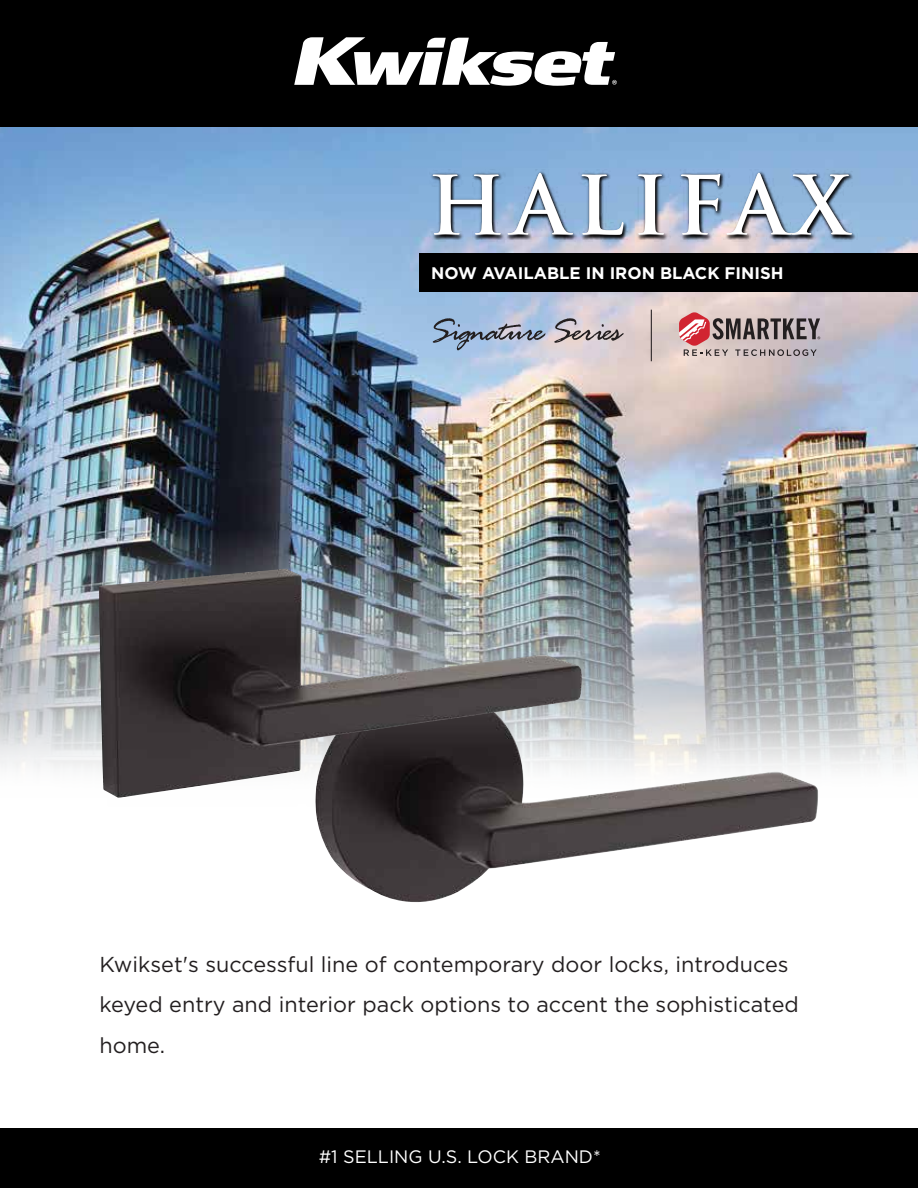
<style>
.page{position:relative;width:918px;height:1188px;background:#fff}
.page>*{position:absolute;margin:0;border:0;box-sizing:border-box;transform-origin:0 0}
.t1{font:21.6px/40.5px "Gotham";color:#231f20}
.t2{font:18px "Gotham";color:#fff}
.t3{font:700 16.8px "Gotham";color:#fff}
</style>
<div class="page">
<img style="left:0;top:126px;width:918px;height:401px">
<img style="left:0;top:527px;width:918px;height:243px">
<div style="left:0;top:1129px;width:918px;height:59px;background:#000"></div>
<div style="left:0;top:0;width:918px;height:126px;background:#000"></div>
<svg style="left:294px;top:37px;width:323px;height:49px"></svg>
<svg style="left:433px;top:318px;width:112px;height:32px;background:#95a7c0"></svg>
<svg style="left:554px;top:318px;width:70px;height:25px;background:#b6acb0"></svg>
<svg style="left:679px;top:312px;width:141px;height:44px;background:#ae9395"></svg>
<img style="left:429px;top:170px;width:429px;height:71px">
<svg style="left:433px;top:175px;width:68px;height:60px"></svg>
<svg style="left:508px;top:173px;width:65px;height:62px"></svg>
<svg style="left:582px;top:175px;width:41px;height:60px"></svg>
<svg style="left:638px;top:175px;width:26px;height:60px"></svg>
<svg style="left:681px;top:174px;width:39px;height:61px"></svg>
<svg style="left:727px;top:173px;width:125px;height:62px"></svg>
<div style="left:419px;top:253px;width:499px;height:39px;background:#000"></div>
<img style="left:315px;top:683px;width:504px;height:220px">
<img style="left:99px;top:569px;width:484px;height:229px">
<hr style="left:651px;top:310px;width:1px;height:51px;background:#231f20">
<p class="t3" style="left:431px;top:263px;width:354px">NOW AVAILABLE IN IRON BLACK FINISH</p>
<p class="t1" style="left:100px;top:943px;width:701px">Kwikset's successful line of contemporary door locks, introduces keyed entry and interior pack options to accent the sophisticated home.</p>
<p class="t2" style="left:319px;top:1147px;width:284px">#1 SELLING U.S. LOCK BRAND*</p>
</div>
